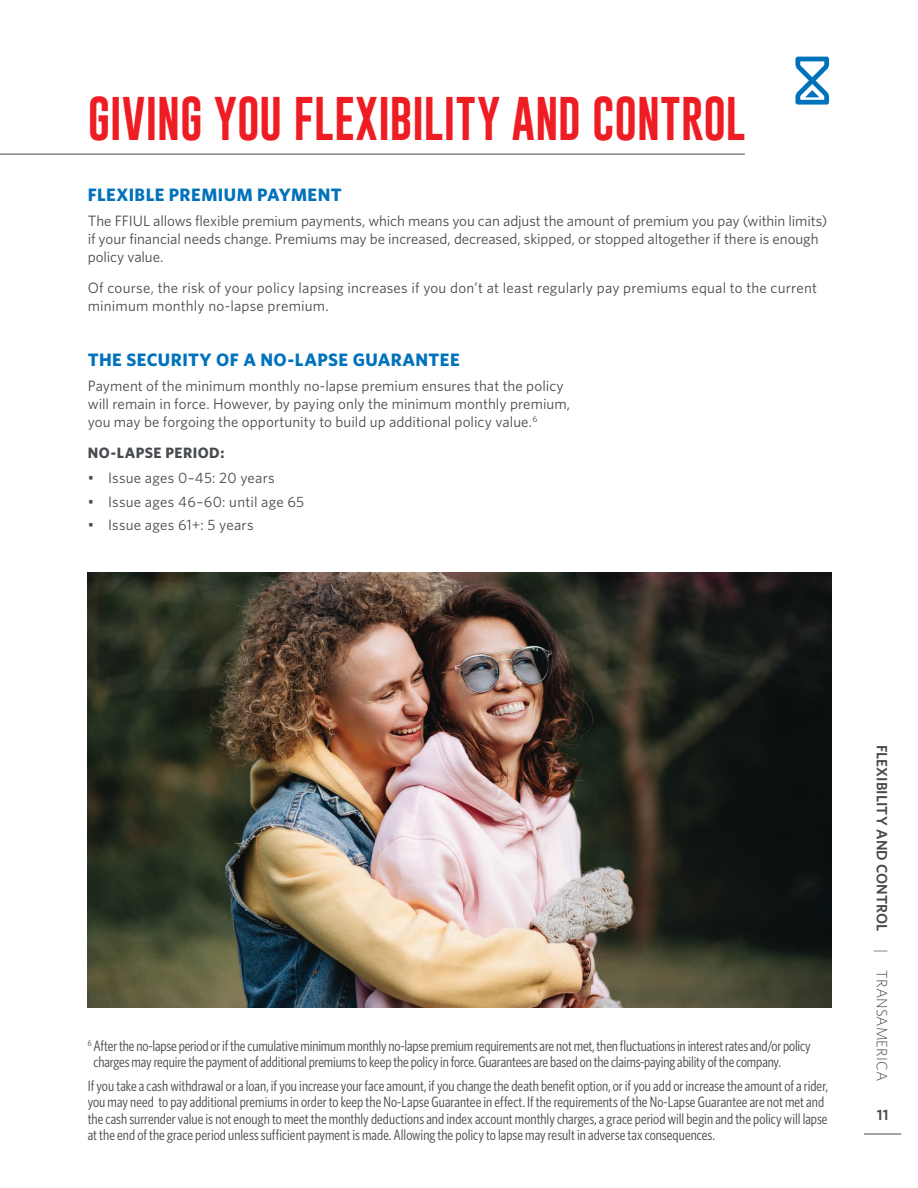
<style>
.page{position:relative;width:918px;height:1188px;background:#fff}
.page>*{position:absolute;margin:0;border:0;box-sizing:border-box;transform-origin:0 0}
.t1{font:45px "Gobold";letter-spacing:-.005em;color:#ee1d23}
.t2{font:700 18px "Whitney";letter-spacing:.025em;color:#0072bc}
.t3{font:15px/16.5px "Whitney Condensed";letter-spacing:-.005em;color:#474a4e}
.t4{font:15px/18px "Whitney";color:#474a4e}
.t5{font:600 15px "Whitney";letter-spacing:.01em;color:#474a4e}
.t6{font:700 15px "Whitney";letter-spacing:.03em;color:#474a4e}
.s1{font-weight:300}
</style>
<div class="page">
<hr style="left:864px;top:1134px;width:37px;height:1px;background:#474a4e">
<svg style="left:795px;top:57px;width:34px;height:48px"></svg>
<hr style="left:0;top:154px;width:745px;height:1px;background:#474a4e">
<img style="left:88px;top:572px;width:744px;height:436px">
<h1 class="t1" style="left:88px;top:89px;width:659px">GIVING YOU FLEXIBILITY AND CONTROL</h1>
<p class="t2" style="left:88px;top:183px;width:255px">FLEXIBLE PREMIUM PAYMENT</p>
<p class="t4" style="left:88px;top:211px;width:741px">The FFIUL allows flexible premium payments, which means you can adjust the amount of premium you pay (within limits) if your financial needs change. Premiums may be increased, decreased, skipped, or stopped altogether if there is enough policy value.</p>
<p class="t4" style="left:88px;top:279px;width:731px">Of course, the risk of your policy lapsing increases if you don’t at least regularly pay premiums equal to the current minimum monthly no-lapse premium.</p>
<p class="t2" style="left:88px;top:348px;width:373px">THE SECURITY OF A NO-LAPSE GUARANTEE</p>
<p class="t4" style="left:88px;top:376px;width:484px">Payment of the minimum monthly no-lapse premium ensures that the policy will remain in force. However, by paying only the minimum monthly premium, you may be forgoing the opportunity to build up additional policy value.<sup>6</sup></p>
<p class="t6" style="left:88px;top:443px;width:138px">NO-LAPSE PERIOD:</p>
<p class="t4" style="left:88px;top:469px;width:189px">• Issue ages 0–45: 20 years</p>
<p class="t4" style="left:88px;top:492px;width:218px">• Issue ages 46–60: until age 65</p>
<p class="t4" style="left:88px;top:515px;width:167px">• Issue ages 61+: 5 years</p>
<p class="t3" style="left:94px;top:1037px;width:719px;text-indent:-6px"><sup>6</sup> After the no-lapse period or if the cumulative minimum monthly no-lapse premium requirements are not met, then fluctuations in interest rates and/or policy charges may require the payment of additional premiums to keep the policy in force. Guarantees are based on the claims-paying ability of the company.</p>
<p class="t3" style="left:88px;top:1076px;width:742px">If you take a cash withdrawal or a loan, if you increase your face amount, if you change the death benefit option, or if you add or increase the amount of a rider, you may need to pay additional premiums in order to keep the No-Lapse Guarantee in effect. If the requirements of the No-Lapse Guarantee are not met and the cash surrender value is not enough to meet the monthly deductions and index account monthly charges, a grace period will begin and the policy will lapse at the end of the grace period unless sufficient payment is made. Allowing the policy to lapse may result in adverse tax consequences.</p>
<p class="t5" style="left:892px;top:745px;width:338px;rotate:90deg">FLEXIBILITY AND CONTROL <span class="s1">| TRANSAMERICA</span></p>
<p class="t5" style="left:877px;top:1105px;width:13px">11</p>
</div>
